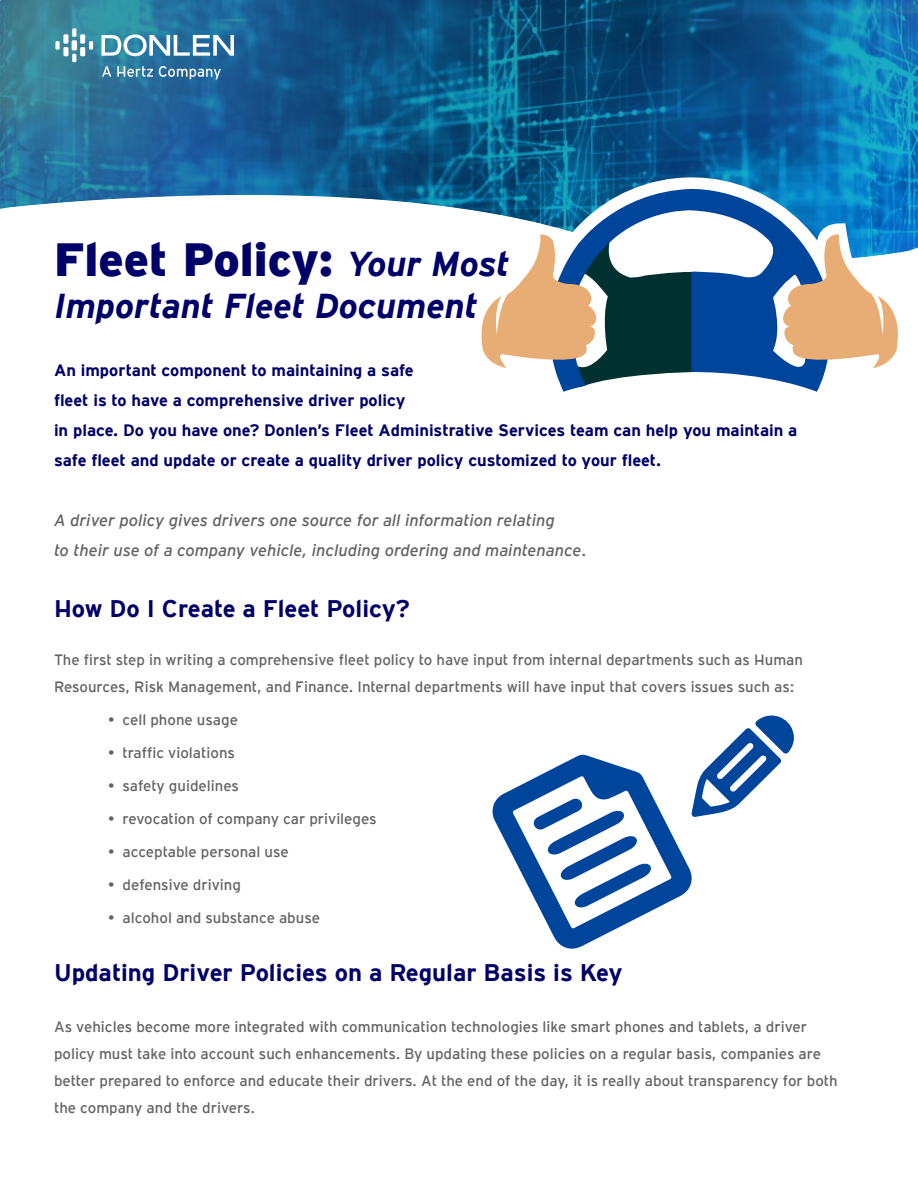
<style>
.page{position:relative;width:918px;height:1188px;background:#fff}
.page>*{position:absolute;margin:0;border:0;box-sizing:border-box;transform-origin:0 0}
.t1{font:900 46.5px "Hz Interstate";color:#000069}
.t2{font:italic 700 34.5px "Hz Interstate";color:#000069}
.t3{font:700 24px "Hz Interstate";color:#000069}
.t4{font:700 16.5px/30px "Hz Interstate";color:#000069}
.t5{font:italic 16.5px/30px "Hz Interstate";color:#636363}
.t6{font:15px/27px "Hz Interstate";color:#636363}
.s1{font-weight:700;font-style:italic;font-size:34.5px}
</style>
<div class="page">
<svg style="left:492px;top:715px;width:302px;height:234px"></svg>
<img style="left:0;top:0;width:918px;height:252px">
<svg style="left:535px;top:177px;width:313px;height:10px"></svg>
<svg style="left:524px;top:185px;width:318px;height:207px"></svg>
<svg style="left:475px;top:187px;width:429px;height:200px"></svg>
<div style="left:80px;top:47px;width:5px;height:9px;background:#fff"></div>
<svg style="left:89px;top:41px;width:4px;height:9px"></svg>
<div style="left:80px;top:34px;width:5px;height:10px;background:#fff"></div>
<svg style="left:72px;top:54px;width:4px;height:8px"></svg>
<div style="left:72px;top:40px;width:5px;height:10px;background:#fff;border-radius:2px"></div>
<svg style="left:72px;top:28px;width:4px;height:9px"></svg>
<div style="left:63px;top:47px;width:5px;height:9px;background:#fff"></div>
<div style="left:55px;top:41px;width:5px;height:9px;background:#fff"></div>
<div style="left:63px;top:34px;width:5px;height:10px;background:#fff"></div>
<svg style="left:101px;top:34px;width:133px;height:22px"></svg>
<svg style="left:102px;top:66px;width:9px;height:11px"></svg>
<svg style="left:117px;top:66px;width:36px;height:11px"></svg>
<svg style="left:159px;top:66px;width:62px;height:14px"></svg>
<h1 class="t1" style="left:54px;top:242px;width:457px">Fleet Policy: <span class="s1">Your Most</span></h1>
<h2 class="t2" style="left:54px;top:293px;width:425px">Important Fleet Document</h2>
<p class="t4" style="left:54px;top:357px;width:745px">An important component to maintaining a safe<br>fleet is to have a comprehensive driver policy<br>in place. Do you have one? Donlen’s Fleet Administrative Services team can help you maintain a safe fleet and update or create a quality driver policy customized to your fleet.</p>
<p class="t5" style="left:54px;top:507px;width:534px">A driver policy gives drivers one source for all information relating<br>to their use of a company vehicle, including ordering and maintenance.</p>
<h3 class="t3" style="left:54px;top:599px;width:357px">How Do I Create a Fleet Policy?</h3>
<p class="t6" style="left:54px;top:646px;width:751px">The first step in writing a comprehensive fleet policy to have input from internal departments such as Human<br>Resources, Risk Management, and Finance. Internal departments will have input that covers issues such as:</p>
<p class="t6" style="left:108px;top:706px;width:132px">• cell phone usage</p>
<p class="t6" style="left:108px;top:739px;width:129px">• traffic violations</p>
<p class="t6" style="left:108px;top:772px;width:133px">• safety guidelines</p>
<p class="t6" style="left:108px;top:805px;width:270px">• revocation of company car privileges</p>
<p class="t6" style="left:108px;top:838px;width:182px">• acceptable personal use</p>
<p class="t6" style="left:108px;top:871px;width:134px">• defensive driving</p>
<p class="t6" style="left:108px;top:904px;width:214px">• alcohol and substance abuse</p>
<h3 class="t3" style="left:54px;top:963px;width:570px">Updating Driver Policies on a Regular Basis is Key</h3>
<p class="t6" style="left:54px;top:1012px;width:785px">As vehicles become more integrated with communication technologies like smart phones and tablets, a driver policy must take into account such enhancements. By updating these policies on a regular basis, companies are better prepared to enforce and educate their drivers. At the end of the day, it is really about transparency for both the company and the drivers.</p>
</div>
